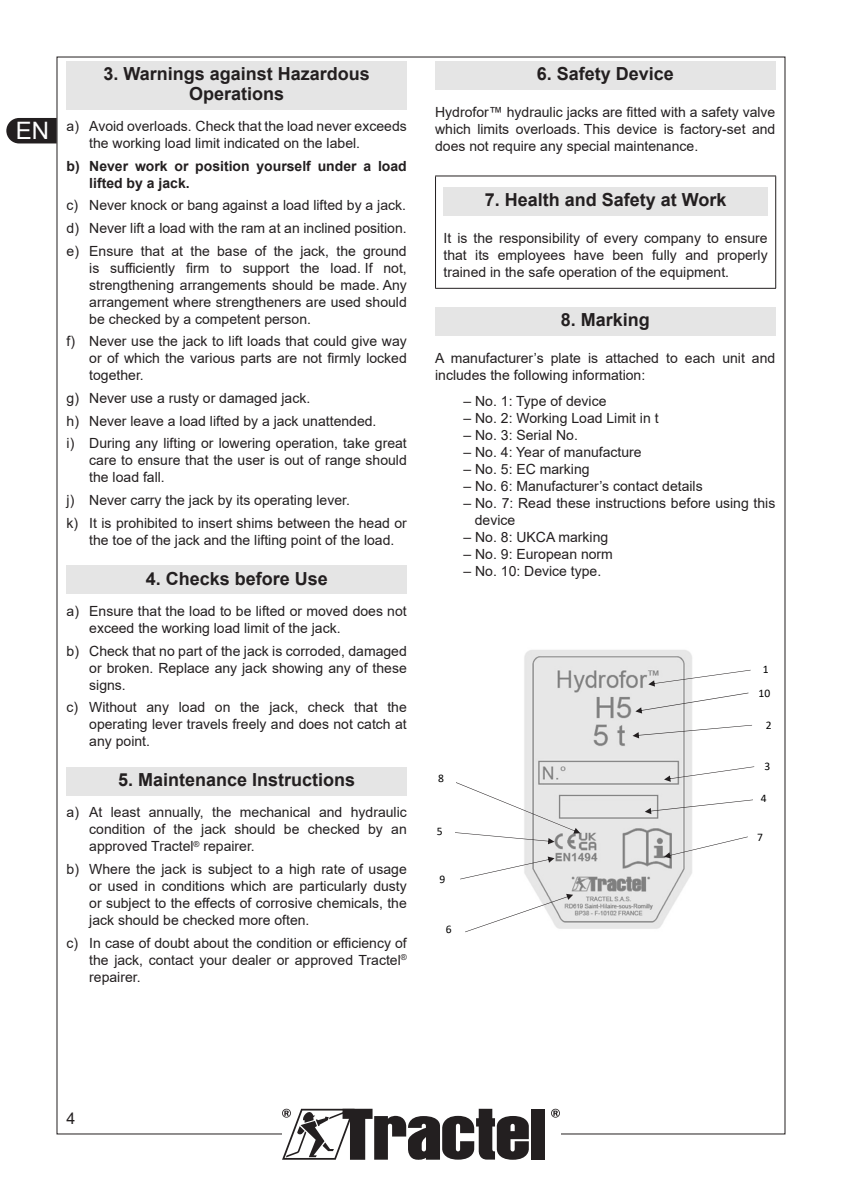
<style>
.page{position:relative;width:842px;height:1191px;background:#fff}
.page>*{position:absolute;margin:0;border:0;box-sizing:border-box;transform-origin:0 0}
.t1{font:24px "Arial";color:#fff}
.t2{font:700 18px/20px "Arial";color:#231f20;text-align:center}
.t3{font:16px "Arial";color:#231f20}
.Txt_espacé{font:14px/17px "Arial";color:#231f20;text-align:justify}
.t4{font:700 14px/17px "Arial";color:#231f20}
.t5{font:11.6px "Calibri";color:#000}
</style>
<div class="page">
<div style="left:531px;top:1109px;width:13px;height:50px;background:#231f20"></div>
<svg style="left:282px;top:1108px;width:247px;height:51px"></svg>
<svg style="left:551px;top:1108px;width:9px;height:9px"></svg>
<svg style="left:6px;top:118px;width:51px;height:25px"></svg>
<div style="left:67px;top:61px;width:340px;height:48px;background:#e5e5e5"></div>
<div style="left:67px;top:566px;width:340px;height:28px;background:#e5e5e5"></div>
<div style="left:67px;top:767px;width:340px;height:28px;background:#e5e5e5"></div>
<div style="left:435px;top:61px;width:340px;height:28px;background:#e5e5e5"></div>
<div style="left:435px;top:307px;width:340px;height:29px;background:#e5e5e5"></div>
<hr style="left:435px;top:176px;width:341px;height:1px;background:#231f20">
<hr style="left:435px;top:176px;width:1px;height:112px;background:#231f20">
<hr style="left:775px;top:176px;width:1px;height:112px;background:#231f20">
<hr style="left:435px;top:288px;width:341px;height:1px;background:#231f20">
<div style="left:443px;top:187px;width:325px;height:28px;background:#e5e5e5"></div>
<img style="left:524px;top:650px;width:168px;height:279px">
<svg style="left:648px;top:670px;width:103px;height:16px"></svg>
<svg style="left:632px;top:725px;width:120px;height:13px"></svg>
<svg style="left:664px;top:766px;width:90px;height:16px"></svg>
<svg style="left:645px;top:799px;width:108px;height:15px"></svg>
<svg style="left:465px;top:894px;width:108px;height:38px"></svg>
<svg style="left:664px;top:836px;width:84px;height:22px"></svg>
<svg style="left:635px;top:692px;width:113px;height:21px"></svg>
<svg style="left:455px;top:780px;width:125px;height:64px"></svg>
<div style="left:435px;top:767px;width:21px;height:28px;background:#fff"></div>
<svg style="left:460px;top:856px;width:94px;height:23px"></svg>
<h1 class="t1" style="left:16px;top:114px;width:35px">EN</h1>
<p class="t2" style="left:103px;top:64px;width:268px">3. Warnings against Hazardous<br>Operations</p>
<p class="Txt_espacé" style="left:89px;top:117px;width:319px;text-indent:-23px">a) Avoid overloads. Check that the load never exceeds the working load limit indicated on the label.</p>
<p class="t4" style="left:89px;top:158px;width:319px;text-indent:-23px">b) Never work or position yourself under a load lifted by a jack.</p>
<p class="Txt_espacé" style="left:67px;top:197px;width:341px">c) Never knock or bang against a load lifted by a jack.</p>
<p class="Txt_espacé" style="left:67px;top:219px;width:342px">d) Never lift a load with the ram at an inclined position.</p>
<p class="Txt_espacé" style="left:89px;top:242px;width:319px;text-indent:-23px">e) Ensure that at the base of the jack, the ground is sufficiently firm to support the load. If not, strengthening arrangements should be made. Any arrangement where strengtheners are used should be checked by a competent person.</p>
<p class="Txt_espacé" style="left:89px;top:333px;width:319px;text-indent:-23px">f) Never use the jack to lift loads that could give way or of which the various parts are not firmly locked together.</p>
<p class="Txt_espacé" style="left:67px;top:389px;width:245px">g) Never use a rusty or damaged jack.</p>
<p class="Txt_espacé" style="left:67px;top:412px;width:311px">h) Never leave a load lifted by a jack unattended.</p>
<p class="Txt_espacé" style="left:89px;top:435px;width:319px;text-indent:-23px">i) During any lifting or lowering operation, take great care to ensure that the user is out of range should the load fall.</p>
<p class="Txt_espacé" style="left:67px;top:491px;width:285px">j) Never carry the jack by its operating lever.</p>
<p class="Txt_espacé" style="left:89px;top:514px;width:319px;text-indent:-23px">k) It is prohibited to insert shims between the head or the toe of the jack and the lifting point of the load.</p>
<p class="t2" style="left:146px;top:569px;width:184px">4. Checks before Use</p>
<p class="Txt_espacé" style="left:89px;top:602px;width:319px;text-indent:-23px">a) Ensure that the load to be lifted or moved does not exceed the working load limit of the jack.</p>
<p class="Txt_espacé" style="left:89px;top:642px;width:319px;text-indent:-23px">b) Check that no part of the jack is corroded, damaged or broken. Replace any jack showing any of these signs.</p>
<p class="Txt_espacé" style="left:89px;top:698px;width:319px;text-indent:-23px">c) Without any load on the jack, check that the operating lever travels freely and does not catch at any point.</p>
<p class="t2" style="left:118px;top:770px;width:239px">5. Maintenance Instructions</p>
<p class="Txt_espacé" style="left:89px;top:803px;width:319px;text-indent:-23px">a) At least annually, the mechanical and hydraulic condition of the jack should be checked by an approved Tractel<sup>®</sup> repairer.</p>
<p class="Txt_espacé" style="left:89px;top:860px;width:319px;text-indent:-23px">b) Where the jack is subject to a high rate of usage or used in conditions which are particularly dusty or subject to the effects of corrosive chemicals, the jack should be checked more often.</p>
<p class="Txt_espacé" style="left:89px;top:934px;width:319px;text-indent:-23px">c) In case of doubt about the condition or efficiency of the jack, contact your dealer or approved Tractel<sup>® </sup>repairer.</p>
<p class="t2" style="left:537px;top:64px;width:139px">6. Safety Device</p>
<p class="Txt_espacé" style="left:435px;top:103px;width:342px">Hydrofor™ hydraulic jacks are fitted with a safety valve which limits overloads. This device is factory-set and does not require any special maintenance.</p>
<p class="t2" style="left:485px;top:190px;width:243px">7. Health and Safety at Work</p>
<p class="Txt_espacé" style="left:443px;top:229px;width:326px">It is the responsibility of every company to ensure that its employees have been fully and properly trained in the safe operation of the equipment.</p>
<p class="t2" style="left:561px;top:310px;width:91px">8. Marking</p>
<p class="Txt_espacé" style="left:435px;top:349px;width:342px">A manufacturer’s plate is attached to each unit and includes the following information:</p>
<p class="Txt_espacé" style="left:463px;top:392px;width:144px">– No. 1: Type of device</p>
<p class="Txt_espacé" style="left:463px;top:409px;width:197px">– No. 2: Working Load Limit in t</p>
<p class="Txt_espacé" style="left:463px;top:426px;width:116px">– No. 3: Serial No.</p>
<p class="Txt_espacé" style="left:463px;top:443px;width:180px">– No. 4: Year of manufacture</p>
<p class="Txt_espacé" style="left:463px;top:460px;width:128px">– No. 5: EC marking</p>
<p class="Txt_espacé" style="left:463px;top:477px;width:241px">– No. 6: Manufacturer’s contact details</p>
<p class="Txt_espacé" style="left:475px;top:494px;width:302px;text-indent:-11px">– No. 7: Read these instructions before using this device</p>
<p class="Txt_espacé" style="left:463px;top:528px;width:146px">– No. 8: UKCA marking</p>
<p class="Txt_espacé" style="left:463px;top:545px;width:151px">– No. 9: European norm</p>
<p class="Txt_espacé" style="left:463px;top:562px;width:139px">– No. 10: Device type.</p>
<p class="t5" style="left:763px;top:661px;width:7px">1</p>
<p class="t5" style="left:438px;top:770px;width:7px">8</p>
<p class="t5" style="left:437px;top:823px;width:7px">5</p>
<p class="t5" style="left:439px;top:871px;width:7px">9</p>
<p class="t5" style="left:446px;top:921px;width:7px">6</p>
<p class="t5" style="left:758px;top:684px;width:13px">10</p>
<p class="t5" style="left:766px;top:717px;width:7px">2</p>
<p class="t5" style="left:764px;top:758px;width:7px">3</p>
<p class="t5" style="left:761px;top:790px;width:7px">4</p>
<p class="t5" style="left:757px;top:829px;width:7px">7</p>
<p class="t3" style="left:67px;top:1107px;width:10px">4</p>
</div>
